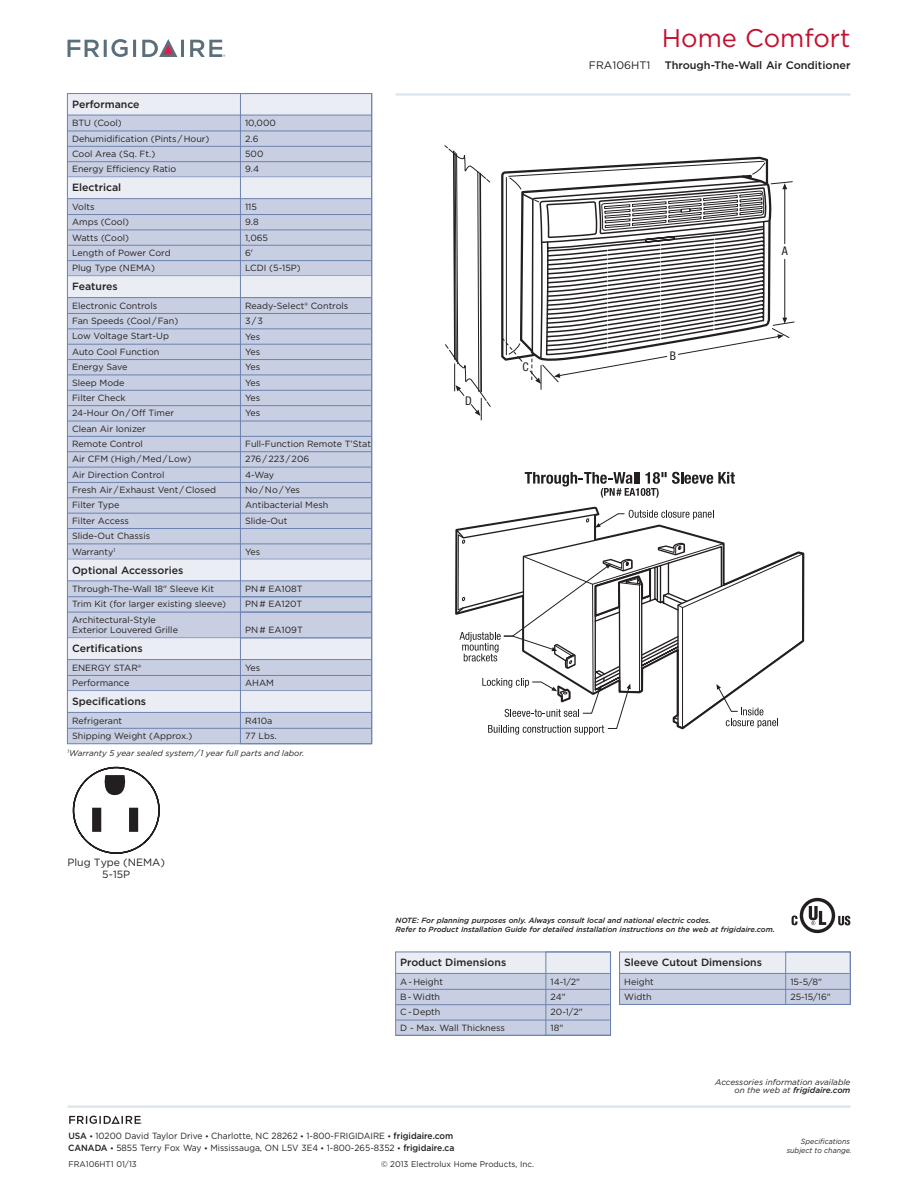
<style>
.page{position:relative;width:918px;height:1188px;background:#fff}
.page>*{position:absolute;margin:0;border:0;box-sizing:border-box;transform-origin:0 0}
.t1{font:25.5px "Gotham";color:#c3102f}
.t2{font:condensed 12px "Helvetica Neue";color:#231f20}
.t3{font:500 10.8px "Gotham";color:#231f20}
.t4{font:10.8px "Gotham";color:#231f20}
.t5{font:500 10.5px "Gotham";color:#231f20}
.t6{font:10.5px/12.6px "Gotham";color:#231f20;text-align:center}
.t7{font:9px/15.3px "Gotham";color:#231f20}
.t8{font:9px/11.9px "Gotham";color:#231f20;scale:.95 1}
.t9{font:italic 8.25px/8.2px "Gotham";color:#231f20;text-align:right}
.t10{font:8.25px "Gotham";color:#231f20}
.t11{font:italic 500 7.5px/9px "Gotham";color:#231f20}
.t12{font:italic 7.5px/9px "Gotham";color:#231f20;text-align:right;scale:.95 1}
.s1{font-weight:500}
.s2{font-weight:500;font-size:7.5px}
</style>
<div class="page">
<hr style="left:68px;top:1106px;width:782px;height:2px;background:#dbe4ea">
<svg style="left:68px;top:39px;width:68px;height:18px"></svg>
<svg style="left:142px;top:39px;width:42px;height:18px"></svg>
<svg style="left:190px;top:40px;width:35px;height:17px"></svg>
<hr style="left:396px;top:93px;width:455px;height:3px;background:#dbe4ea">
<svg style="left:69px;top:1116px;width:73px;height:8px"></svg>
<div style="left:396px;top:952px;width:215px;height:83px;background:#c8cfe2"></div>
<div style="left:396px;top:952px;width:214px;height:21px;background:#eaedf4"></div>
<hr style="left:396px;top:973px;width:214px;height:1px;background:#6c83af">
<hr style="left:396px;top:989px;width:214px;height:1px;background:#6c83af">
<hr style="left:396px;top:1004px;width:214px;height:1px;background:#6c83af">
<hr style="left:396px;top:1020px;width:214px;height:1px;background:#6c83af">
<hr style="left:396px;top:1035px;width:214px;height:1px;background:#6c83af">
<div style="left:546px;top:952px;width:65px;height:83px;border:1px solid #6c83af"></div>
<div style="left:620px;top:952px;width:230px;height:52px;background:#c8cfe2"></div>
<div style="left:620px;top:952px;width:230px;height:21px;background:#eaedf4"></div>
<hr style="left:620px;top:973px;width:230px;height:1px;background:#6c83af">
<hr style="left:620px;top:989px;width:230px;height:1px;background:#6c83af">
<div style="left:619px;top:952px;width:232px;height:53px;border:1px solid #6c83af"></div>
<div style="left:786px;top:952px;width:65px;height:53px;border:1px solid #6c83af"></div>
<svg style="left:792px;top:898px;width:58px;height:35px"></svg>
<svg style="left:455px;top:506px;width:350px;height:225px"></svg>
<svg style="left:525px;top:472px;width:210px;height:26px"></svg>
<svg style="left:501px;top:156px;width:268px;height:202px"></svg>
<svg style="left:506px;top:160px;width:260px;height:8px"></svg>
<svg style="left:444px;top:145px;width:47px;height:275px"></svg>
<svg style="left:502px;top:168px;width:293px;height:222px"></svg>
<svg style="left:72px;top:767px;width:88px;height:87px"></svg>
<div style="left:129px;top:808px;width:9px;height:24px;background:#231f20;border:2px solid #231f20"></div>
<div style="left:67px;top:94px;width:305px;height:650px;background:#c8cfe2"></div>
<div style="left:68px;top:94px;width:303px;height:21px;background:#eaedf4"></div>
<hr style="left:68px;top:115px;width:303px;height:1px;background:#6c83af">
<hr style="left:68px;top:131px;width:303px;height:1px;background:#6c83af">
<hr style="left:68px;top:146px;width:303px;height:1px;background:#6c83af">
<hr style="left:68px;top:161px;width:303px;height:1px;background:#6c83af">
<div style="left:68px;top:177px;width:303px;height:22px;background:#eaedf4"></div>
<hr style="left:68px;top:198px;width:303px;height:1px;background:#6c83af">
<hr style="left:68px;top:214px;width:303px;height:1px;background:#6c83af">
<hr style="left:68px;top:230px;width:303px;height:1px;background:#6c83af">
<hr style="left:68px;top:245px;width:303px;height:1px;background:#6c83af">
<hr style="left:68px;top:260px;width:303px;height:1px;background:#6c83af">
<div style="left:68px;top:276px;width:303px;height:22px;background:#eaedf4"></div>
<hr style="left:68px;top:297px;width:303px;height:1px;background:#6c83af">
<hr style="left:68px;top:313px;width:303px;height:1px;background:#6c83af">
<hr style="left:68px;top:329px;width:303px;height:1px;background:#6c83af">
<hr style="left:68px;top:344px;width:303px;height:1px;background:#6c83af">
<hr style="left:68px;top:359px;width:303px;height:1px;background:#6c83af">
<hr style="left:68px;top:375px;width:303px;height:1px;background:#6c83af">
<hr style="left:68px;top:390px;width:303px;height:1px;background:#6c83af">
<hr style="left:68px;top:405px;width:303px;height:1px;background:#6c83af">
<hr style="left:68px;top:421px;width:303px;height:1px;background:#6c83af">
<hr style="left:68px;top:436px;width:303px;height:1px;background:#6c83af">
<hr style="left:68px;top:451px;width:303px;height:1px;background:#6c83af">
<hr style="left:68px;top:467px;width:303px;height:1px;background:#6c83af">
<hr style="left:68px;top:482px;width:303px;height:1px;background:#6c83af">
<hr style="left:68px;top:498px;width:303px;height:1px;background:#6c83af">
<hr style="left:68px;top:513px;width:303px;height:1px;background:#6c83af">
<hr style="left:68px;top:528px;width:303px;height:1px;background:#6c83af">
<hr style="left:68px;top:544px;width:303px;height:1px;background:#6c83af">
<div style="left:68px;top:559px;width:303px;height:22px;background:#eaedf4"></div>
<hr style="left:68px;top:581px;width:303px;height:1px;background:#6c83af">
<hr style="left:68px;top:596px;width:303px;height:1px;background:#6c83af">
<hr style="left:68px;top:612px;width:303px;height:1px;background:#6c83af">
<div style="left:68px;top:638px;width:303px;height:22px;background:#eaedf4"></div>
<hr style="left:68px;top:659px;width:303px;height:1px;background:#6c83af">
<hr style="left:68px;top:675px;width:303px;height:1px;background:#6c83af">
<div style="left:68px;top:691px;width:303px;height:21px;background:#eaedf4"></div>
<hr style="left:68px;top:712px;width:303px;height:1px;background:#6c83af">
<hr style="left:68px;top:728px;width:303px;height:1px;background:#6c83af">
<hr style="left:241px;top:638px;width:131px;height:1px;background:#6c83af">
<div style="left:240px;top:93px;width:132px;height:651px;border:1px solid #6c83af"></div>
<h1 class="t1" style="left:662px;top:22px;width:190px">Home Comfort</h1>
<p class="t5" style="left:72px;top:97px;width:69px">Performance</p>
<p class="t7" style="left:72px;top:115px;width:139px">BTU (Cool)<br>Dehumidification (Pints / Hour)<br>Cool Area (Sq. Ft.)<br>Energy Efficiency Ratio</p>
<p class="t5" style="left:72px;top:181px;width:51px">Electrical</p>
<p class="t7" style="left:72px;top:199px;width:100px">Volts<br>Amps (Cool)<br>Watts (Cool)<br>Length of Power Cord<br>Plug Type (NEMA)</p>
<p class="t5" style="left:72px;top:280px;width:47px">Features</p>
<p class="t7" style="left:72px;top:298px;width:145px">Electronic Controls<br>Fan Speeds (Cool / Fan)<br>Low Voltage Start-Up<br>Auto Cool Function<br>Energy Save<br>Sleep Mode<br>Filter Check<br>24-Hour On / Off Timer<br>Clean Air Ionizer<br>Remote Control<br>Air CFM (High / Med / Low)<br>Air Direction Control<br>Fresh Air / Exhaust Vent / Closed<br>Filter Type<br>Filter Access<br>Slide-Out Chassis<br>Warranty<sup>1</sup></p>
<p class="t5" style="left:72px;top:563px;width:113px">Optional Accessories</p>
<p class="t7" style="left:72px;top:581px;width:155px">Through-The-Wall 18" Sleeve Kit<br>Trim Kit (for larger existing sleeve)<br>Architectural-Style</p>
<p class="t7" style="left:72px;top:622px;width:107px">Exterior Louvered Grille</p>
<p class="t5" style="left:72px;top:642px;width:72px">Certifications</p>
<p class="t7" style="left:72px;top:660px;width:71px">ENERGY STAR®<br>Performance</p>
<p class="t5" style="left:72px;top:695px;width:76px">Specifications</p>
<p class="t7" style="left:72px;top:713px;width:122px">Refrigerant<br>Shipping Weight (Approx.)</p>
<p class="t7" style="left:245px;top:115px;width:32px">10,000<br>2.6<br>500<br>9.4</p>
<p class="t7" style="left:245px;top:199px;width:57px">115<br>9.8<br>1,065<br>6'<br>LCDI (5-15P)</p>
<p class="t7" style="left:245px;top:298px;width:105px">Ready-Select® Controls<br>3 / 3<br>Yes<br>Yes<br>Yes<br>Yes<br>Yes<br>Yes</p>
<p class="t7" style="left:245px;top:436px;width:127px">Full-Function Remote T’Stat<br>276 / 223 / 206<br>4-Way<br>No / No / Yes<br>Antibacterial Mesh<br>Slide-Out</p>
<p class="t7" style="left:245px;top:544px;width:17px">Yes</p>
<p class="t7" style="left:245px;top:581px;width:59px">PN # EA108T<br>PN # EA120T</p>
<p class="t7" style="left:245px;top:622px;width:59px">PN # EA109T</p>
<p class="t7" style="left:245px;top:660px;width:30px">Yes<br>AHAM</p>
<p class="t7" style="left:245px;top:713px;width:33px">R410a<br>77 Lbs.</p>
<p class="t9" style="left:68px;top:749px;width:238px"><sup>1</sup>Warranty 5 year sealed system / 1 year full parts and labor.</p>
<p class="t4" style="left:589px;top:58px;width:63px">FRA106HT1</p>
<p class="t3" style="left:665px;top:58px;width:187px">Through-The-Wall Air Conditioner</p>
<h2 class="t2" style="left:465px;top:393px;width:8px">D</h2>
<h2 class="t2" style="left:523px;top:360px;width:8px">C</h2>
<h2 class="t2" style="left:670px;top:349px;width:8px">B</h2>
<h2 class="t2" style="left:782px;top:244px;width:7px">A</h2>
<p class="t6" style="left:68px;top:856px;width:99px">Plug Type (NEMA)<br>5-15P</p>
<p class="t11" style="left:395px;top:916px;width:381px">NOTE: For planning purposes only. Always consult local and national electric codes.<br>Refer to Product Installation Guide for detailed installation instructions on the web at frigidaire.com.</p>
<p class="t5" style="left:400px;top:956px;width:108px">Product Dimensions</p>
<p class="t7" style="left:400px;top:974px;width:106px">A - Height<br>B - Width<br>C - Depth<br>D - Max. Wall Thickness</p>
<p class="t7" style="left:551px;top:974px;width:34px">14-1/2"<br>24"<br>20-1/2"<br>18"</p>
<p class="t5" style="left:624px;top:956px;width:139px">Sleeve Cutout Dimensions</p>
<p class="t7" style="left:624px;top:974px;width:31px">Height<br>Width</p>
<p class="t7" style="left:790px;top:974px;width:42px">15-5/8"<br>25-15/16"</p>
<p class="t9" style="left:715px;top:1078px;width:137px">Accessories information available on the web at <span class="s1">frigidaire.com</span></p>
<p class="t8" style="left:68px;top:1130px;width:408px"><span class="s1">USA</span> <span class="s2">•</span> 10200 David Taylor Drive <span class="s2">•</span> Charlotte, NC 28262 <span class="s2">•</span> 1-800-FRIGIDAIRE <span class="s2">•</span> <span class="s1">frigidaire.com<br>CANADA</span> <span class="s2">•</span> 5855 Terry Fox Way <span class="s2">•</span> Mississauga, ON L5V 3E4 <span class="s2">•</span> 1-800-265-8352 <span class="s2">•</span> <span class="s1">frigidaire.ca</span></p>
<p class="t10" style="left:68px;top:1159px;width:70px">FRA106HT1 01/13</p>
<p class="t10" style="left:381px;top:1159px;width:154px">© 2013 Electrolux Home Products, Inc.</p>
<p class="t12" style="left:787px;top:1136px;width:70px">Specifications subject to change.</p>
</div>
